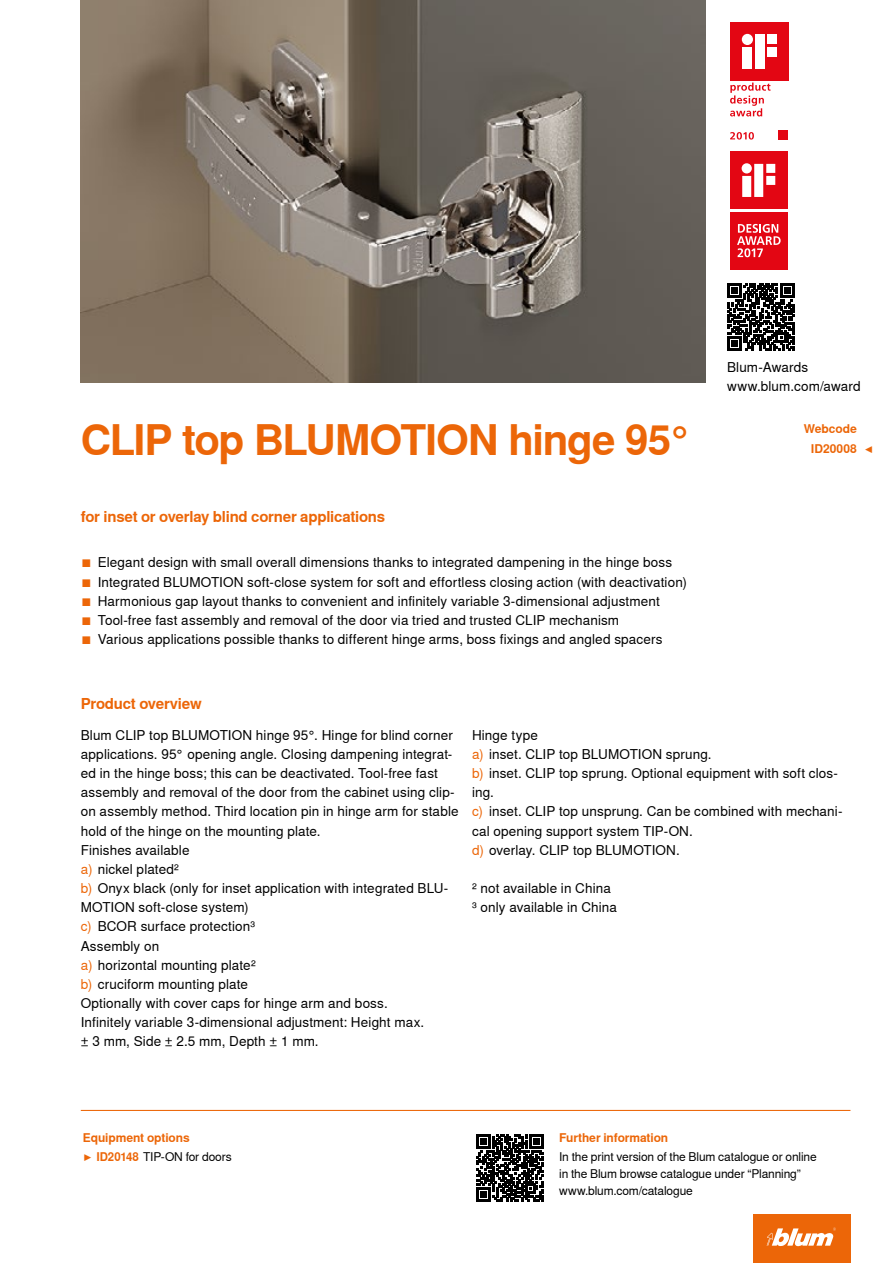
<style>
.page{position:relative;width:893px;height:1263px;background:#fff}
.page>*{position:absolute;margin:0;border:0;box-sizing:border-box;transform-origin:0 0}
.CB_AF_Ueber_Tit2{font:700 42px "Nimbus Sans Global";letter-spacing:-.03em;color:#ec6608}
.CB_AF_Ueber_Ber1o_li{font:700 15px "Nimbus Sans Global";letter-spacing:-.015em;color:#ec6608}
.CB_AF_FliesIMG_li{font:13.5px/19.2px "Nimbus Sans Global";letter-spacing:.01em;color:#000}
.CB_AF_Bes_IMG9{font:13.5px "Nimbus Sans Global";letter-spacing:.01em;color:#000}
.CB_AF_Fliess_li{font:12px "Nimbus Sans Global";letter-spacing:-.01em;color:#000}
.CB_AF_Ueber_Ber2o_li{font:700 12px "Nimbus Sans Global";letter-spacing:-.01em;color:#ec6608}
.CB_AF_Ueber_Ber2o_li-2{font:12px "Nimbus Sans Global";letter-spacing:-.01em;color:#000}
.CB_AF_Ueber_Ber2o_re{font:700 12px "Nimbus Sans Global";letter-spacing:-.005em;color:#ec6608}
.s1{color:#ec6608}
.s2{font-weight:700;color:#ec6608}
</style>
<div class="page">
<img style="left:81px;top:0;width:625px;height:383px">
<svg style="left:730px;top:83px;width:41px;height:33px"></svg>
<div style="left:778px;top:130px;width:10px;height:9px;background:#e30613"></div>
<div style="left:730px;top:22px;width:58px;height:58px;background:#e30613"></div>
<div style="left:743px;top:47px;width:9px;height:22px;background:#fff"></div>
<div style="left:742px;top:34px;width:11px;height:11px;background:#fff;border-radius:50%"></div>
<div style="left:767px;top:35px;width:10px;height:9px;background:#fff"></div>
<div style="left:755px;top:35px;width:9px;height:34px;background:#fff"></div>
<div style="left:767px;top:47px;width:10px;height:9px;background:#fff"></div>
<svg style="left:730px;top:132px;width:24px;height:8px"></svg>
<svg style="left:730px;top:151px;width:58px;height:119px"></svg>
<div style="left:730px;top:212px;width:57px;height:57px;background:#e30613"></div>
<div style="left:730px;top:152px;width:57px;height:57px;background:#e30613"></div>
<svg style="left:742px;top:163px;width:33px;height:34px"></svg>
<svg style="left:737px;top:224px;width:44px;height:33px"></svg>
<div style="left:753px;top:1214px;width:97px;height:49px;background:#ec6608"></div>
<svg style="left:767px;top:1227px;width:69px;height:19px"></svg>
<svg style="left:727px;top:284px;width:67px;height:67px"></svg>
<hr style="left:81px;top:1110px;width:769px;height:1px;background:#ec6608">
<svg style="left:476px;top:1134px;width:67px;height:67px"></svg>
<p class="CB_AF_Ueber_Tit2" style="left:81px;top:416px;width:613px">CLIP top BLUMOTION hinge 95°</p>
<p class="CB_AF_Ueber_Ber1o_li" style="left:81px;top:508px;width:306px">for inset or overlay blind corner applications</p>
<p class="CB_AF_Bes_IMG9" style="left:81px;top:555px;width:593px"><span class="s1">■</span> Elegant design with small overall dimensions thanks to integrated dampening in the hinge boss</p>
<p class="CB_AF_Bes_IMG9" style="left:81px;top:574px;width:608px"><span class="s1">■</span> Integrated BLUMOTION soft-close system for soft and effortless closing action (with deactivation)</p>
<p class="CB_AF_Bes_IMG9" style="left:81px;top:593px;width:580px"><span class="s1">■</span> Harmonious gap layout thanks to convenient and infinitely variable 3-dimensional adjustment</p>
<p class="CB_AF_Bes_IMG9" style="left:81px;top:612px;width:540px"><span class="s1">■</span> Tool-free fast assembly and removal of the door via tried and trusted CLIP mechanism</p>
<p class="CB_AF_Bes_IMG9" style="left:81px;top:631px;width:583px"><span class="s1">■</span> Various applications possible thanks to different hinge arms, boss fixings and angled spacers</p>
<p class="CB_AF_Ueber_Ber1o_li" style="left:81px;top:695px;width:122px">Product overview</p>
<p class="CB_AF_FliesIMG_li" style="left:727px;top:358px;width:83px">Blum-Awards</p>
<p class="CB_AF_FliesIMG_li" style="left:727px;top:377px;width:135px">www.blum.com/award</p>
<p class="CB_AF_Ueber_Ber2o_re" style="left:804px;top:422px;width:55px">Webcode</p>
<p class="CB_AF_Ueber_Ber2o_re" style="left:811px;top:441px;width:47px">ID20008</p>
<p class="CB_AF_Ueber_Ber2o_re" style="left:865px;top:441px;width:11px">◀</p>
<p class="CB_AF_FliesIMG_li" style="left:81px;top:725px;width:379px">Blum CLIP top BLUMOTION hinge 95°. Hinge for blind corner applications. 95° opening angle. Closing dampening integrat&shy;ed in the hinge boss; this can be deactivated. Tool-free fast assembly and removal of the door from the cabinet using clip&shy;on assembly method. Third location pin in hinge arm for stable hold of the hinge on the mounting plate.</p>
<p class="CB_AF_FliesIMG_li" style="left:81px;top:840px;width:110px">Finishes available</p>
<p class="CB_AF_FliesIMG_li" style="left:81px;top:859px;width:100px"><span class="s1">a)</span> nickel plated²</p>
<p class="CB_AF_FliesIMG_li" style="left:81px;top:879px;width:369px"><span class="s1">b)</span> Onyx black (only for inset application with integrated BLU-<br>MOTION soft-close system)</p>
<p class="CB_AF_FliesIMG_li" style="left:81px;top:917px;width:176px"><span class="s1">c)</span> BCOR surface protection³</p>
<p class="CB_AF_FliesIMG_li" style="left:81px;top:936px;width:80px">Assembly on</p>
<p class="CB_AF_FliesIMG_li" style="left:81px;top:955px;width:176px"><span class="s1">a)</span> horizontal mounting plate²</p>
<p class="CB_AF_FliesIMG_li" style="left:81px;top:975px;width:169px"><span class="s1">b)</span> cruciform mounting plate</p>
<p class="CB_AF_FliesIMG_li" style="left:81px;top:994px;width:308px">Optionally with cover caps for hinge arm and boss.</p>
<p class="CB_AF_FliesIMG_li" style="left:81px;top:1013px;width:345px">Infinitely variable 3-dimensional adjustment: Height max. ± 3 mm, Side ± 2.5 mm, Depth ± 1 mm.</p>
<p class="CB_AF_FliesIMG_li" style="left:472px;top:725px;width:67px">Hinge type</p>
<p class="CB_AF_FliesIMG_li" style="left:472px;top:744px;width:241px"><span class="s1">a)</span> inset. CLIP top BLUMOTION sprung.</p>
<p class="CB_AF_FliesIMG_li" style="left:472px;top:764px;width:367px"><span class="s1">b)</span> inset. CLIP top sprung. Optional equipment with soft clos&shy;ing.</p>
<p class="CB_AF_FliesIMG_li" style="left:472px;top:802px;width:372px"><span class="s1">c)</span> inset. CLIP top unsprung. Can be combined with mechani&shy;cal opening support system TIP-ON.</p>
<p class="CB_AF_FliesIMG_li" style="left:472px;top:840px;width:209px"><span class="s1">d)</span> overlay. CLIP top BLUMOTION.</p>
<p class="CB_AF_FliesIMG_li" style="left:472px;top:879px;width:140px">² not available in China</p>
<p class="CB_AF_FliesIMG_li" style="left:472px;top:898px;width:146px">³ only available in China</p>
<p class="CB_AF_Ueber_Ber2o_li" style="left:83px;top:1130px;width:108px">Equipment options</p>
<p class="CB_AF_Ueber_Ber2o_li-2" style="left:83px;top:1149px;width:150px"><span class="s1">▶</span> <span class="s2">ID20148</span> TIP-ON for doors</p>
<p class="CB_AF_Ueber_Ber2o_li" style="left:559px;top:1130px;width:111px">Further information</p>
<p class="CB_AF_Fliess_li" style="left:559px;top:1149px;width:259px">In the print version of the Blum catalogue or online</p>
<p class="CB_AF_Fliess_li" style="left:559px;top:1166px;width:243px">in the Blum browse catalogue under “Planning”</p>
<p class="CB_AF_Fliess_li" style="left:559px;top:1183px;width:135px">www.blum.com/catalogue</p>
</div>
